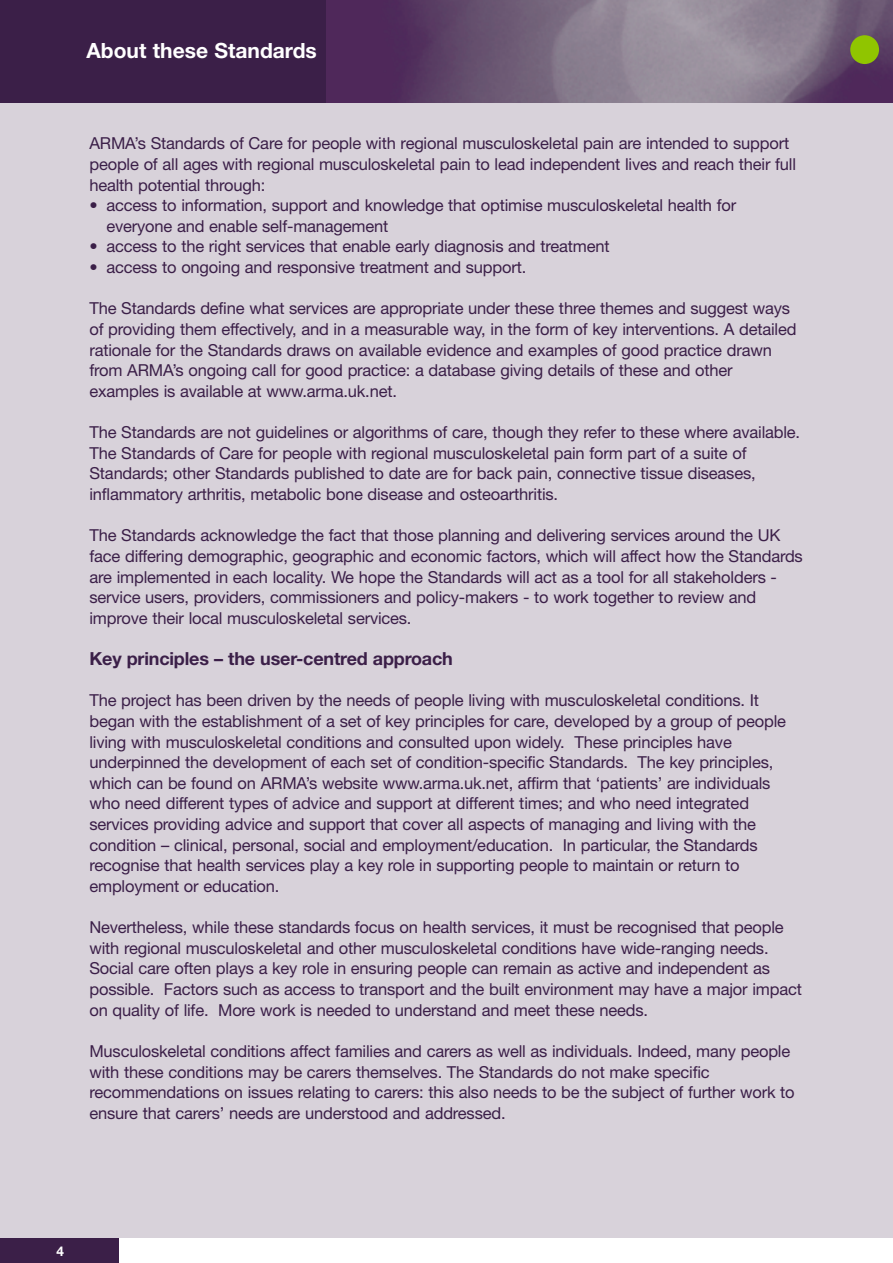
<style>
.page{position:relative;width:893px;height:1263px;background:#fff}
.page>*{position:absolute;margin:0;border:0;box-sizing:border-box;transform-origin:0 0}
.t1{font:700 21px "Helvetica Neue";color:#fff}
.t2{font:700 18px "Helvetica Neue";letter-spacing:-.01em;color:#3b1f48}
.t3{font:16.5px/20.5px "Helvetica Neue";letter-spacing:-.01em;color:#3b1f48}
.t4{font:700 13.5px "Helvetica Neue";color:#fff}
</style>
<div class="page">
<div style="left:0;top:1238px;width:119px;height:25px;background:#3b1f48"></div>
<div style="left:0;top:102px;width:893px;height:1136px;background:#d8d2da"></div>
<div style="left:0;top:0;width:332px;height:102px;background:#3b1f48"></div>
<img style="left:326px;top:0;width:567px;height:102px">
<div style="left:850px;top:35px;width:29px;height:29px;background:#90c500;border-radius:50%"></div>
<p class="t1" style="left:87px;top:43px;width:232px">About these Standards</p>
<p class="t3" style="left:89px;top:135px;width:708px">ARMA’s Standards of Care for people with regional musculoskeletal pain are intended to support people of all ages with regional musculoskeletal pain to lead independent lives and reach their full health potential through:</p>
<p class="t3" style="left:106px;top:197px;width:631px;text-indent:-17px">• access to information, support and knowledge that optimise musculoskeletal health for everyone and enable self-management</p>
<p class="t3" style="left:89px;top:238px;width:522px">• access to the right services that enable early diagnosis and treatment</p>
<p class="t3" style="left:89px;top:259px;width:438px">• access to ongoing and responsive treatment and support.</p>
<p class="t3" style="left:89px;top:300px;width:709px">The Standards define what services are appropriate under these three themes and suggest ways of providing them effectively, and in a measurable way, in the form of key interventions. A detailed rationale for the Standards draws on available evidence and examples of good practice drawn from ARMA’s ongoing call for good practice: a database giving details of these and other examples is available at www.arma.uk.net.</p>
<p class="t3" style="left:89px;top:424px;width:712px">The Standards are not guidelines or algorithms of care, though they refer to these where available.<br>The Standards of Care for people with regional musculoskeletal pain form part of a suite of Standards; other Standards published to date are for back pain, connective tissue diseases, inflammatory arthritis, metabolic bone disease and osteoarthritis.</p>
<p class="t3" style="left:89px;top:527px;width:715px">The Standards acknowledge the fact that those planning and delivering services around the UK face differing demographic, geographic and economic factors, which will affect how the Standards are implemented in each locality. We hope the Standards will act as a tool for all stakeholders - service users, providers, commissioners and policy-makers - to work together to review and improve their local musculoskeletal services.</p>
<p class="t2" style="left:89px;top:652px;width:365px">Key principles – the user-centred approach</p>
<p class="t3" style="left:89px;top:692px;width:698px">The project has been driven by the needs of people living with musculoskeletal conditions. It began with the establishment of a set of key principles for care, developed by a group of people living with musculoskeletal conditions and consulted upon widely. These principles have underpinned the development of each set of condition-specific Standards. The key principles, which can be found on ARMA’s website www.arma.uk.net, affirm that ‘patients’ are individuals who need different types of advice and support at different times; and who need integrated services providing advice and support that cover all aspects of managing and living with the condition – clinical, personal, social and employment/education. In particular, the Standards recognise that health services play a key role in supporting people to maintain or return to employment or education.</p>
<p class="t3" style="left:89px;top:919px;width:714px">Nevertheless, while these standards focus on health services, it must be recognised that people with regional musculoskeletal and other musculoskeletal conditions have wide-ranging needs.<br>Social care often plays a key role in ensuring people can remain as active and independent as possible. Factors such as access to transport and the built environment may have a major impact on quality of life. More work is needed to understand and meet these needs.</p>
<p class="t3" style="left:89px;top:1042px;width:707px">Musculoskeletal conditions affect families and carers as well as individuals. Indeed, many people with these conditions may be carers themselves. The Standards do not make specific recommendations on issues relating to carers: this also needs to be the subject of further work to ensure that carers’ needs are understood and addressed.</p>
<p class="t4" style="left:57px;top:1246px;width:9px">4</p>
</div>
